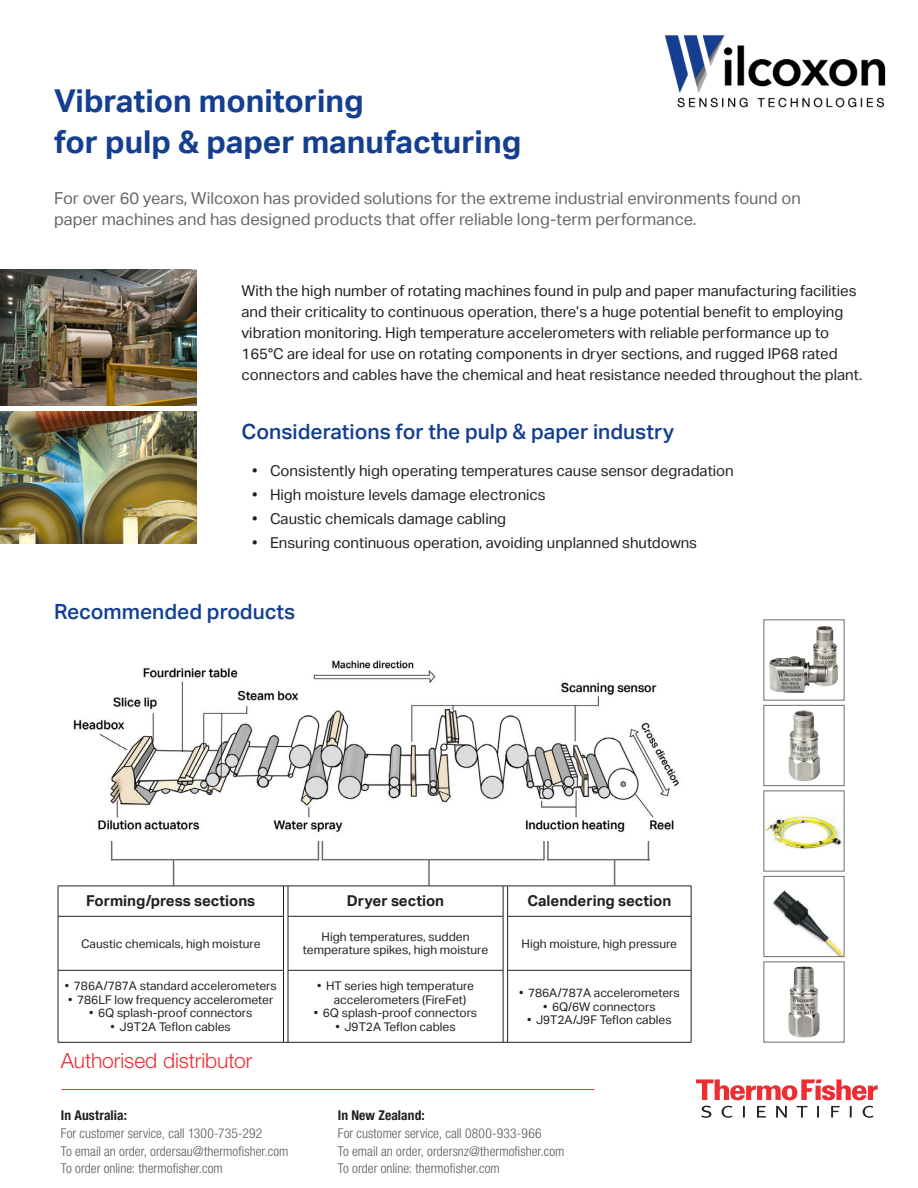
<style>
.page{position:relative;width:918px;height:1188px;background:#fff}
.page>*{position:absolute;margin:0;border:0;box-sizing:border-box;transform-origin:0 0}
.t1{font:700 31.5px/40.5px "Aktiv Grotesk";color:#143e8f}
.Paragraph_Style_1{font:500 21px "Aktiv Grotesk";color:#143e8f}
.t2{font:300 21px "Helvetica Neue LT Std";letter-spacing:-.005em;color:#ee2d33}
.Body_text_10pt_14pt{font:16.5px/21px "Aktiv Grotesk";color:#666}
.Body_text_10pt_14pt-2{font:15px/21px "Aktiv Grotesk";color:#231f20}
.Body_text_10pt_14pt-3{font:700 15px "Aktiv Grotesk";color:#231f20}
.t3{font:300 condensed 13.5px/17.7px "Helvetica Neue LT Std";letter-spacing:.005em;color:#57585a}
.t4{font:700 condensed 13.5px "Helvetica Neue LT Std";letter-spacing:.005em;color:#231f20}
._8pt_9pt__AG_regular{font:12px/13.5px "Aktiv Grotesk";color:#231f20;text-align:center}
</style>
<div class="page">
<img style="left:664px;top:35px;width:222px;height:73px">
<hr style="left:58px;top:886px;width:226px;height:1px;background:#231f20">
<hr style="left:58px;top:886px;width:1px;height:30px;background:#231f20">
<hr style="left:283px;top:886px;width:1px;height:30px;background:#231f20">
<hr style="left:288px;top:886px;width:215px;height:1px;background:#231f20">
<hr style="left:288px;top:886px;width:1px;height:30px;background:#231f20">
<hr style="left:503px;top:886px;width:1px;height:30px;background:#231f20">
<hr style="left:508px;top:886px;width:183px;height:1px;background:#231f20">
<hr style="left:507px;top:886px;width:1px;height:30px;background:#231f20">
<hr style="left:691px;top:886px;width:1px;height:30px;background:#231f20">
<hr style="left:58px;top:916px;width:226px;height:1px;background:#231f20">
<hr style="left:58px;top:916px;width:1px;height:54px;background:#231f20">
<hr style="left:283px;top:916px;width:1px;height:54px;background:#231f20">
<hr style="left:288px;top:916px;width:215px;height:1px;background:#231f20">
<hr style="left:288px;top:916px;width:1px;height:54px;background:#231f20">
<hr style="left:503px;top:916px;width:1px;height:54px;background:#231f20">
<hr style="left:507px;top:916px;width:184px;height:1px;background:#231f20">
<hr style="left:507px;top:916px;width:1px;height:54px;background:#231f20">
<hr style="left:691px;top:916px;width:1px;height:54px;background:#231f20">
<hr style="left:58px;top:970px;width:226px;height:1px;background:#231f20">
<hr style="left:58px;top:970px;width:1px;height:72px;background:#231f20">
<hr style="left:283px;top:970px;width:1px;height:72px;background:#231f20">
<hr style="left:288px;top:970px;width:215px;height:1px;background:#231f20">
<hr style="left:288px;top:970px;width:1px;height:72px;background:#231f20">
<hr style="left:503px;top:970px;width:1px;height:72px;background:#231f20">
<hr style="left:507px;top:970px;width:184px;height:1px;background:#231f20">
<hr style="left:507px;top:970px;width:1px;height:72px;background:#231f20">
<hr style="left:691px;top:970px;width:1px;height:72px;background:#231f20">
<hr style="left:58px;top:1042px;width:226px;height:1px;background:#231f20">
<hr style="left:288px;top:1042px;width:215px;height:1px;background:#231f20">
<hr style="left:508px;top:1042px;width:183px;height:1px;background:#231f20">
<hr style="left:547px;top:838px;width:2px;height:22px;background:#6c6d70">
<svg style="left:648px;top:841px;width:1px;height:18px"></svg>
<svg style="left:111px;top:841px;width:1px;height:18px"></svg>
<hr style="left:547px;top:859px;width:103px;height:1px;background:#6c6d70">
<hr style="left:428px;top:859px;width:2px;height:27px;background:#6c6d70">
<svg style="left:614px;top:860px;width:1px;height:26px"></svg>
<svg style="left:173px;top:860px;width:1px;height:26px"></svg>
<hr style="left:543px;top:838px;width:2px;height:22px;background:#6c6d70">
<hr style="left:322px;top:859px;width:222px;height:1px;background:#6c6d70">
<hr style="left:111px;top:859px;width:208px;height:1px;background:#6c6d70">
<svg style="left:318px;top:841px;width:5px;height:19px"></svg>
<img style="left:73px;top:660px;width:606px;height:180px">
<img style="left:769px;top:626px;width:69px;height:67px">
<img style="left:788px;top:710px;width:32px;height:71px">
<div style="left:764px;top:705px;width:80px;height:81px;border:1px solid #6c6d70"></div>
<img style="left:766px;top:816px;width:76px;height:33px">
<div style="left:764px;top:790px;width:80px;height:82px;border:1px solid #6c6d70"></div>
<img style="left:773px;top:890px;width:69px;height:65px">
<div style="left:764px;top:876px;width:80px;height:81px;border:1px solid #6c6d70"></div>
<img style="left:788px;top:966px;width:32px;height:72px">
<img style="left:0;top:269px;width:196px;height:136px">
<img style="left:0;top:412px;width:197px;height:131px">
<hr style="left:61px;top:1089px;width:533px;height:1px;background:#ee2d33">
<svg style="left:696px;top:1079px;width:182px;height:21px"></svg>
<svg style="left:701px;top:1106px;width:173px;height:12px"></svg>
<p class="t1" style="left:54px;top:81px;width:469px">Vibration monitoring<br>for pulp &amp; paper manufacturing</p>
<p class="Body_text_10pt_14pt" style="left:54px;top:188px;width:748px">For over 60 years, Wilcoxon has provided solutions for the extreme industrial environments found on paper machines and has designed products that offer reliable long-term performance.</p>
<p class="Body_text_10pt_14pt-2" style="left:242px;top:281px;width:623px">With the high number of rotating machines found in pulp and paper manufacturing facilities and their criticality to continuous operation, there’s a huge potential benefit to employing vibration monitoring. High temperature accelerometers with reliable performance up to 165°C are ideal for use on rotating components in dryer sections, and rugged IP68 rated connectors and cables have the chemical and heat resistance needed throughout the plant.</p>
<p class="Paragraph_Style_1" style="left:242px;top:420px;width:434px">Considerations for the pulp &amp; paper industry</p>
<p class="Body_text_10pt_14pt-2" style="left:252px;top:460px;width:483px">• Consistently high operating temperatures cause sensor degradation</p>
<p class="Body_text_10pt_14pt-2" style="left:252px;top:484px;width:295px">• High moisture levels damage electronics</p>
<p class="Body_text_10pt_14pt-2" style="left:252px;top:508px;width:256px">• Caustic chemicals damage cabling</p>
<p class="Body_text_10pt_14pt-2" style="left:252px;top:532px;width:447px">• Ensuring continuous operation, avoiding unplanned shutdowns</p>
<p class="Paragraph_Style_1" style="left:54px;top:600px;width:243px">Recommended products</p>
<p class="Body_text_10pt_14pt-3" style="left:86px;top:893px;width:171px">Forming/press sections</p>
<p class="Body_text_10pt_14pt-3" style="left:347px;top:893px;width:99px">Dryer section</p>
<p class="Body_text_10pt_14pt-3" style="left:527px;top:893px;width:145px">Calendering section</p>
<p class="_8pt_9pt__AG_regular" style="left:81px;top:937px;width:181px">Caustic chemicals, high moisture</p>
<p class="_8pt_9pt__AG_regular" style="left:303px;top:930px;width:187px">High temperatures, sudden temperature spikes, high moisture</p>
<p class="_8pt_9pt__AG_regular" style="left:522px;top:937px;width:157px">High moisture, high pressure</p>
<p class="_8pt_9pt__AG_regular" style="left:65px;top:979px;width:213px">• 786A/787A standard accelerometers</p>
<p class="_8pt_9pt__AG_regular" style="left:68px;top:993px;width:207px">• 786LF low frequency accelerometer</p>
<p class="_8pt_9pt__AG_regular" style="left:89px;top:1006px;width:165px">• 6Q splash-proof connectors</p>
<p class="_8pt_9pt__AG_regular" style="left:111px;top:1020px;width:122px">• J9T2A Teflon cables</p>
<p class="_8pt_9pt__AG_regular" style="left:334px;top:979px;width:142px;text-align:left;text-indent:-17px">• HT series high temperature accelerometers (FireFet)</p>
<p class="_8pt_9pt__AG_regular" style="left:314px;top:1006px;width:165px">• 6Q splash-proof connectors</p>
<p class="_8pt_9pt__AG_regular" style="left:335px;top:1020px;width:122px">• J9T2A Teflon cables</p>
<p class="_8pt_9pt__AG_regular" style="left:519px;top:986px;width:162px">• 786A/787A accelerometers</p>
<p class="_8pt_9pt__AG_regular" style="left:543px;top:1000px;width:114px">• 6Q/6W connectors</p>
<p class="_8pt_9pt__AG_regular" style="left:527px;top:1013px;width:146px">• J9T2A/J9F Teflon cables</p>
<h2 class="t2" style="left:61px;top:1048px;width:193px">Authorised distributor</h2>
<p class="t4" style="left:61px;top:1107px;width:68px">In Australia:</p>
<p class="t3" style="left:61px;top:1124px;width:229px">For customer service, call 1300-735-292<br>To email an order, ordersau@thermofisher.com<br>To order online: thermofisher.com</p>
<p class="t4" style="left:338px;top:1108px;width:88px">In New Zealand:</p>
<p class="t3" style="left:338px;top:1124px;width:228px">For customer service, call 0800-933-966<br>To email an order, ordersnz@thermofisher.com<br>To order online: thermofisher.com</p>
</div>
